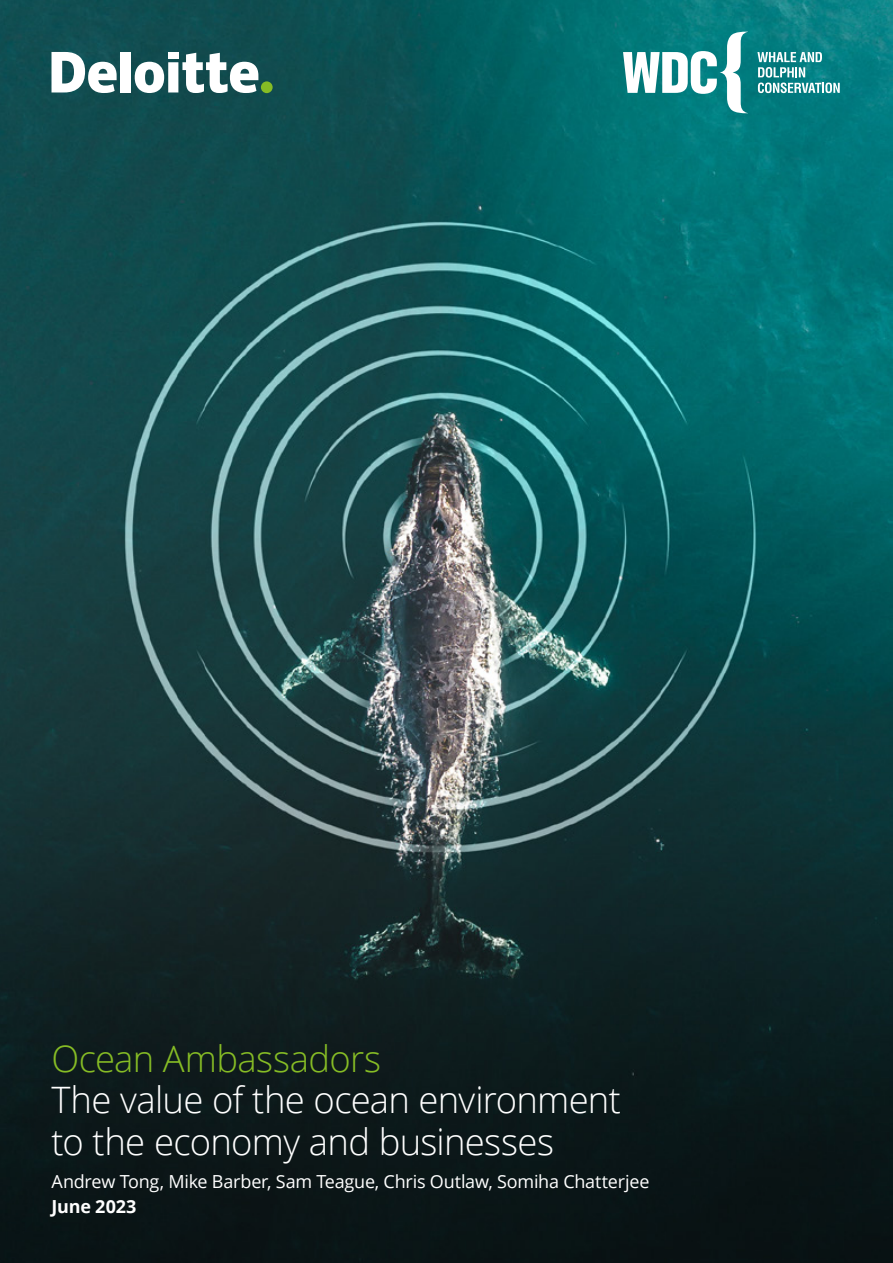
<style>
.page{position:relative;width:893px;height:1263px;background:#fff}
.page>*{position:absolute;margin:0;border:0;box-sizing:border-box;transform-origin:0 0}
.t1{font:300 36.45px/41.2px "Open Sans";letter-spacing:-.02em;color:#fff}
.t2{font:300 36.45px "Open Sans";letter-spacing:-.02em;color:#86bc25}
.t3{font:18px "Open Sans";letter-spacing:-.015em;color:#fff}
.t4{font:700 18px "Open Sans";letter-spacing:-.01em;color:#fff}
</style>
<div class="page">
<img style="left:0;top:1px;width:893px;height:1262px">
<div style="left:261px;top:81px;width:12px;height:12px;background:#86bc25;border-radius:50%"></div>
<div style="left:121px;top:52px;width:10px;height:40px;background:#fff"></div>
<div style="left:168px;top:52px;width:10px;height:7px;background:#fff"></div>
<svg style="left:135px;top:53px;width:123px;height:40px"></svg>
<svg style="left:52px;top:52px;width:65px;height:41px"></svg>
<svg style="left:757px;top:52px;width:83px;height:41px"></svg>
<svg style="left:623px;top:32px;width:125px;height:81px"></svg>
<h1 class="t2" style="left:52px;top:1034px;width:331px">Ocean Ambassadors</h1>
<h1 class="t1" style="left:52px;top:1078px;width:571px">The value of the ocean environment to the economy and businesses</h1>
<p class="t3" style="left:52px;top:1168px;width:599px">Andrew Tong, Mike Barber, Sam Teague, Chris Outlaw, Somiha Chatterjee</p>
<p class="t4" style="left:52px;top:1193px;width:87px">June 2023</p>
</div>
